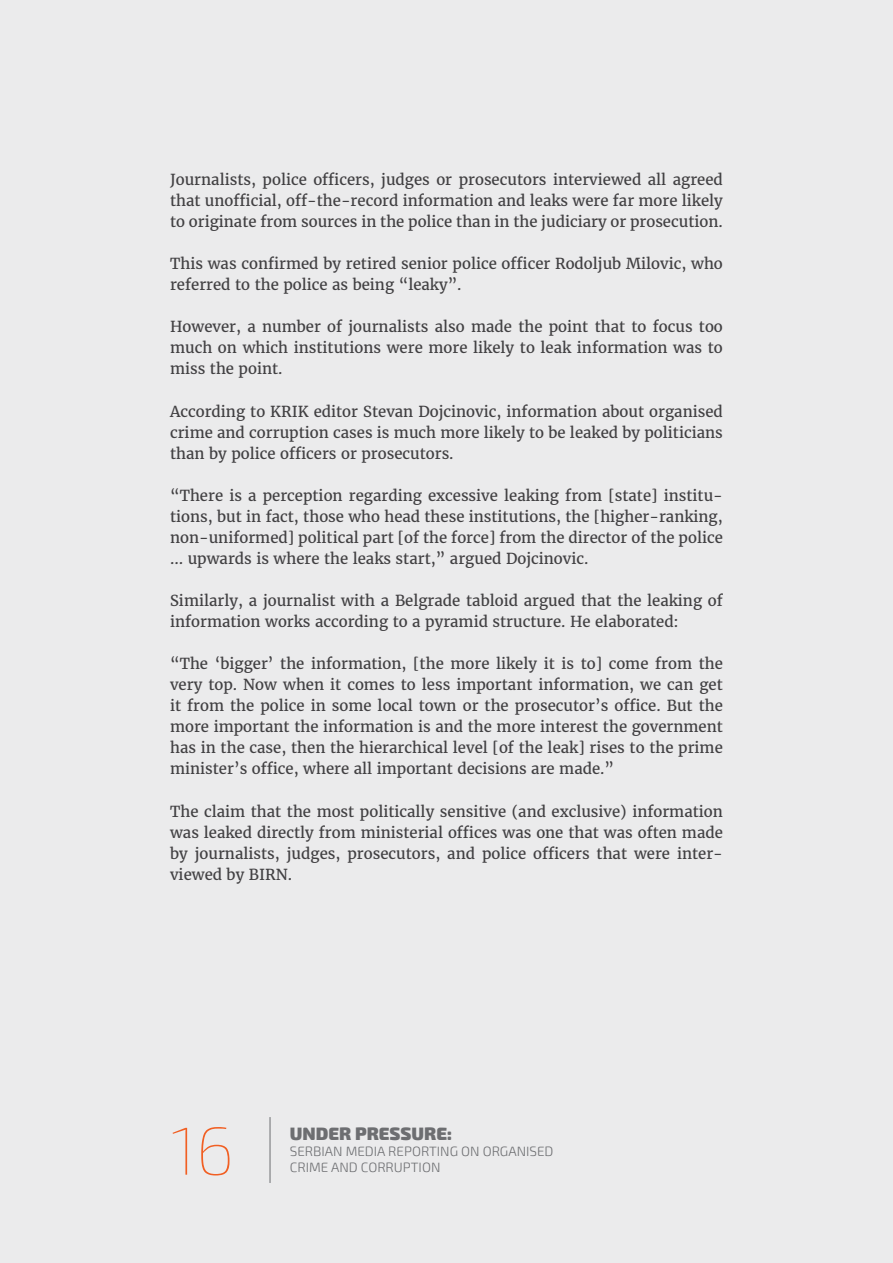
<style>
.page{position:relative;width:893px;height:1263px;background:#ebebec}
.page>*{position:absolute;margin:0;border:0;box-sizing:border-box;transform-origin:0 0}
.t1{font:100 67.95px "Exo 2";color:#f15f23}
.t2{font:900 18px "Exo 2";color:#6d6e71}
.t3{font:15px/21px "Merriweather";color:#414042;text-align:justify}
.t4{font:300 13.5px "Exo 2";color:#6d6e71}
</style>
<div class="page">
<hr style="left:270px;top:1117px;width:1px;height:66px;background:#6d6e71">
<p class="t3" style="left:170px;top:169px;width:554px">Journalists, police officers, judges or prosecutors interviewed all agreed that unofficial, off-the-record information and leaks were far more likely to originate from sources in the police than in the judiciary or prosecution.</p>
<p class="t3" style="left:170px;top:253px;width:554px">This was confirmed by retired senior police officer Rodoljub Milovic, who referred to the police as being “leaky”.</p>
<p class="t3" style="left:170px;top:316px;width:554px">However, a number of journalists also made the point that to focus too much on which institutions were more likely to leak information was to miss the point.</p>
<p class="t3" style="left:170px;top:400px;width:554px">According to KRIK editor Stevan Dojcinovic, information about organised crime and corruption cases is much more likely to be leaked by politicians than by police officers or prosecutors.</p>
<p class="t3" style="left:170px;top:485px;width:554px">“There is a perception regarding excessive leaking from [state] institu&shy;tions, but in fact, those who head these institutions, the [higher-ranking, non-uniformed] political part [of the force] from the director of the police … upwards is where the leaks start,” argued Dojcinovic.</p>
<p class="t3" style="left:170px;top:590px;width:554px">Similarly, a journalist with a Belgrade tabloid argued that the leaking of information works according to a pyramid structure. He elaborated:</p>
<p class="t3" style="left:170px;top:653px;width:554px">“The ‘bigger’ the information, [the more likely it is to] come from the very top. Now when it comes to less important information, we can get it from the police in some local town or the prosecutor’s office. But the more important the information is and the more interest the government has in the case, then the hierarchical level [of the leak] rises to the prime minister’s office, where all important decisions are made.”</p>
<p class="t3" style="left:170px;top:800px;width:554px">The claim that the most politically sensitive (and exclusive) information was leaked directly from ministerial offices was one that was often made by journalists, judges, prosecutors, and police officers that were inter&shy;viewed by BIRN.</p>
<h1 class="t1" style="left:170px;top:1112px;width:65px">16</h1>
<p class="t2" style="left:290px;top:1122px;width:164px">UNDER PRESSURE:</p>
<p class="t4" style="left:290px;top:1143px;width:265px">SERBIAN MEDIA REPORTING ON ORGANISED</p>
<p class="t4" style="left:290px;top:1159px;width:152px">CRIME AND CORRUPTION</p>
</div>
